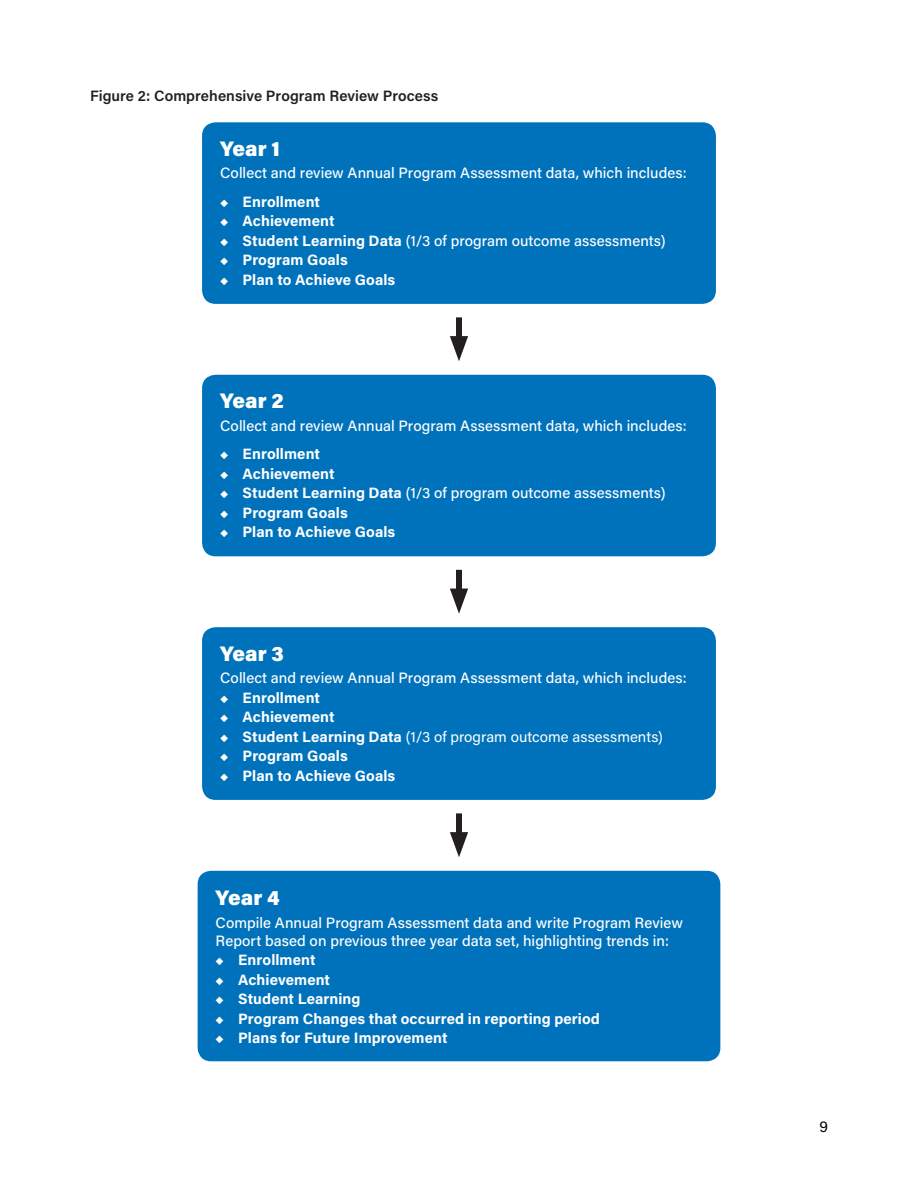
<style>
.page{position:relative;width:918px;height:1188px;background:#fff}
.page>*{position:absolute;margin:0;border:0;box-sizing:border-box;transform-origin:0 0}
.head_graphic{font:900 21px "Acumin Pro";color:#fff}
.text_graphics{font:500 15px/18px "Acumin Pro";letter-spacing:.005em;color:#fff}
.t1{font:700 15px "Acumin Pro";letter-spacing:.005em;color:#fff}
.t2{font:15px "Acumin Pro";letter-spacing:.005em;color:#fff}
.body{font:600 15px "Acumin Pro";letter-spacing:.005em;color:#231f20}
.t3{font:15px "Acumin Pro";color:#000}
.s1{font-weight:700}
</style>
<div class="page">
<div style="left:202px;top:122px;width:514px;height:182px;background:#0072bc;border-radius:14px"></div>
<div style="left:202px;top:627px;width:514px;height:173px;background:#0072bc;border-radius:14px"></div>
<div style="left:198px;top:871px;width:522px;height:190px;background:#0072bc;border-radius:14px"></div>
<div style="left:202px;top:375px;width:514px;height:181px;background:#0072bc;border-radius:14px"></div>
<div style="left:456px;top:317px;width:6px;height:29px;background:#231f20"></div>
<svg style="left:450px;top:336px;width:18px;height:25px"></svg>
<div style="left:456px;top:570px;width:6px;height:29px;background:#231f20"></div>
<svg style="left:450px;top:589px;width:18px;height:25px"></svg>
<div style="left:456px;top:813px;width:6px;height:30px;background:#231f20"></div>
<svg style="left:450px;top:832px;width:18px;height:25px"></svg>
<p class="body" style="left:90px;top:85px;width:350px">Figure 2: Comprehensive Program Review Process</p>
<p class="head_graphic" style="left:220px;top:134px;width:62px">Year 1</p>
<p class="text_graphics" style="left:220px;top:163px;width:468px">Collect and review Annual Program Assessment data, which includes:</p>
<p class="t1" style="left:220px;top:191px;width:101px">◆ Enrollment</p>
<p class="t1" style="left:220px;top:210px;width:116px">◆ Achievement</p>
<p class="text_graphics" style="left:220px;top:231px;width:447px">◆ <span class="s1">Student Learning Data</span> (1/3 of program outcome assessments)</p>
<p class="t1" style="left:220px;top:249px;width:129px">◆ Program Goals</p>
<p class="t1" style="left:220px;top:269px;width:177px">◆ Plan to Achieve Goals</p>
<p class="head_graphic" style="left:220px;top:386px;width:65px">Year 2</p>
<p class="text_graphics" style="left:220px;top:416px;width:468px">Collect and review Annual Program Assessment data, which includes:</p>
<p class="t1" style="left:220px;top:443px;width:101px">◆ Enrollment</p>
<p class="t1" style="left:220px;top:463px;width:116px">◆ Achievement</p>
<p class="text_graphics" style="left:220px;top:483px;width:447px">◆ <span class="s1">Student Learning Data</span> (1/3 of program outcome assessments)</p>
<p class="t1" style="left:220px;top:502px;width:129px">◆ Program Goals</p>
<p class="t1" style="left:220px;top:521px;width:177px">◆ Plan to Achieve Goals</p>
<p class="head_graphic" style="left:220px;top:638px;width:65px">Year 3</p>
<p class="text_graphics" style="left:220px;top:668px;width:468px">Collect and review Annual Program Assessment data, which includes:</p>
<p class="t1" style="left:220px;top:687px;width:101px">◆ Enrollment</p>
<p class="t1" style="left:220px;top:706px;width:116px">◆ Achievement</p>
<p class="t2" style="left:220px;top:726px;width:444px">◆ <span class="s1">Student Learning Data</span> (1/3 of program outcome assessments)</p>
<p class="t1" style="left:220px;top:745px;width:129px">◆ Program Goals</p>
<p class="t1" style="left:220px;top:765px;width:177px">◆ Plan to Achieve Goals</p>
<p class="head_graphic" style="left:216px;top:883px;width:66px">Year 4</p>
<p class="text_graphics" style="left:216px;top:913px;width:469px">Compile Annual Program Assessment data and write Program Review<br>Report based on previous three year data set, highlighting trends in:</p>
<p class="t1" style="left:216px;top:949px;width:101px">◆ Enrollment</p>
<p class="t1" style="left:216px;top:969px;width:116px">◆ Achievement</p>
<p class="t1" style="left:216px;top:988px;width:146px">◆ Student Learning</p>
<p class="t1" style="left:216px;top:1008px;width:386px">◆ Program Changes that occurred in reporting period</p>
<p class="t1" style="left:216px;top:1027px;width:233px">◆ Plans for Future Improvement</p>
<p class="t3" style="left:819px;top:1116px;width:10px">9</p>
</div>
